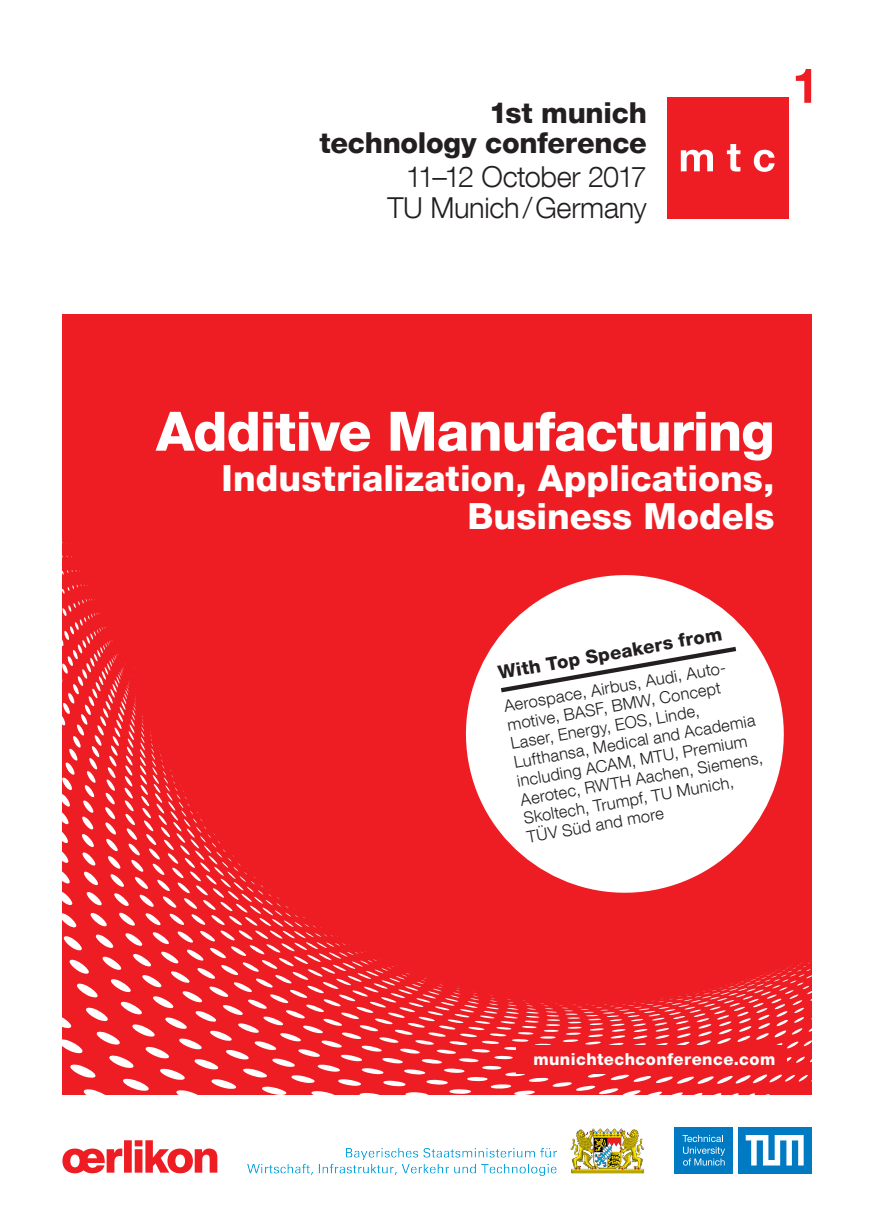
<style>
.page{position:relative;width:874px;height:1225px;background:#fff}
.page>*{position:absolute;margin:0;border:0;box-sizing:border-box;transform-origin:0 0}
.t1{font:800 54.4px "Helvetica Neue LT Com";letter-spacing:-.02em;color:#fff}
.t2{font:800 36px/38px "Helvetica Neue LT Com";color:#fff;text-align:right}
.t3{font:300 28.8px/31px "Helvetica Neue LT Com";letter-spacing:-.01em;color:#231f20;text-align:right}
.t4{font:800 28.8px/30px "Helvetica Neue LT Com";letter-spacing:-.01em;color:#231f20;text-align:right}
.t5{font:800 18.6px "Helvetica Neue LT Com";color:#231f20}
.t6{font:300 16.6px/19px "Helvetica Neue LT Com";color:#231f20}
.t7{font:800 16.4px "Helvetica Neue LT Com";letter-spacing:.025em;color:#fff}
</style>
<div class="page">
<div style="left:62px;top:315px;width:749px;height:780px;background:#ee1d23"></div>
<svg style="left:62px;top:542px;width:749px;height:553px"></svg>
<svg style="left:62px;top:1140px;width:155px;height:33px"></svg>
<div style="left:737px;top:1127px;width:74px;height:46px;background:#007ac2"></div>
<div style="left:674px;top:1127px;width:59px;height:46px;background:#007ac2"></div>
<svg style="left:745px;top:1135px;width:58px;height:30px"></svg>
<svg style="left:682px;top:1135px;width:42px;height:30px"></svg>
<img style="left:247px;top:1128px;width:398px;height:48px">
<div style="left:667px;top:97px;width:121px;height:121px;background:#ee1d23"></div>
<svg style="left:680px;top:150px;width:32px;height:21px"></svg>
<svg style="left:726px;top:144px;width:14px;height:27px"></svg>
<svg style="left:753px;top:150px;width:21px;height:22px"></svg>
<svg style="left:795px;top:69px;width:15px;height:34px"></svg>
<div style="left:516px;top:1044px;width:270px;height:29px;background:#ee1d23"></div>
<svg style="left:559px;top:1073px;width:23px;height:4px"></svg>
<svg style="left:453px;top:562px;width:343px;height:343px;fill:#fff"></svg>
<svg style="left:496px;top:644px;width:244px;height:51px;background:#ececec"></svg>
<h3 class="t4" style="left:319px;top:98px;width:328px">1st munich<br>technology conference</h3>
<h3 class="t3" style="left:387px;top:160px;width:261px">11–12 October 2017<br>TU Munich/Germany</h3>
<h1 class="t1" style="left:156px;top:399px;width:619px">Additive Manufacturing</h1>
<h2 class="t2" style="left:221px;top:459px;width:554px">Industrialization, Applications,<br>Business Models</h2>
<p class="t5" style="left:496px;top:662px;width:228px;rotate:-10deg">With Top Speakers from</p>
<p class="t6" style="left:502px;top:696px;width:247px;rotate:-10deg">Aerospace, Airbus, Audi, Auto&shy;motive, BASF, BMW, Concept<br>Laser, Energy, EOS, Linde,<br>Lufthansa, Medical and Academia including ACAM, MTU, Premium<br>Aerotec, RWTH Aachen, Siemens,<br>Skoltech, Trumpf, TU Munich,<br>TÜV Süd and more</p>
<p class="t7" style="left:533px;top:1049px;width:243px">munichtechconference.com</p>
</div>
